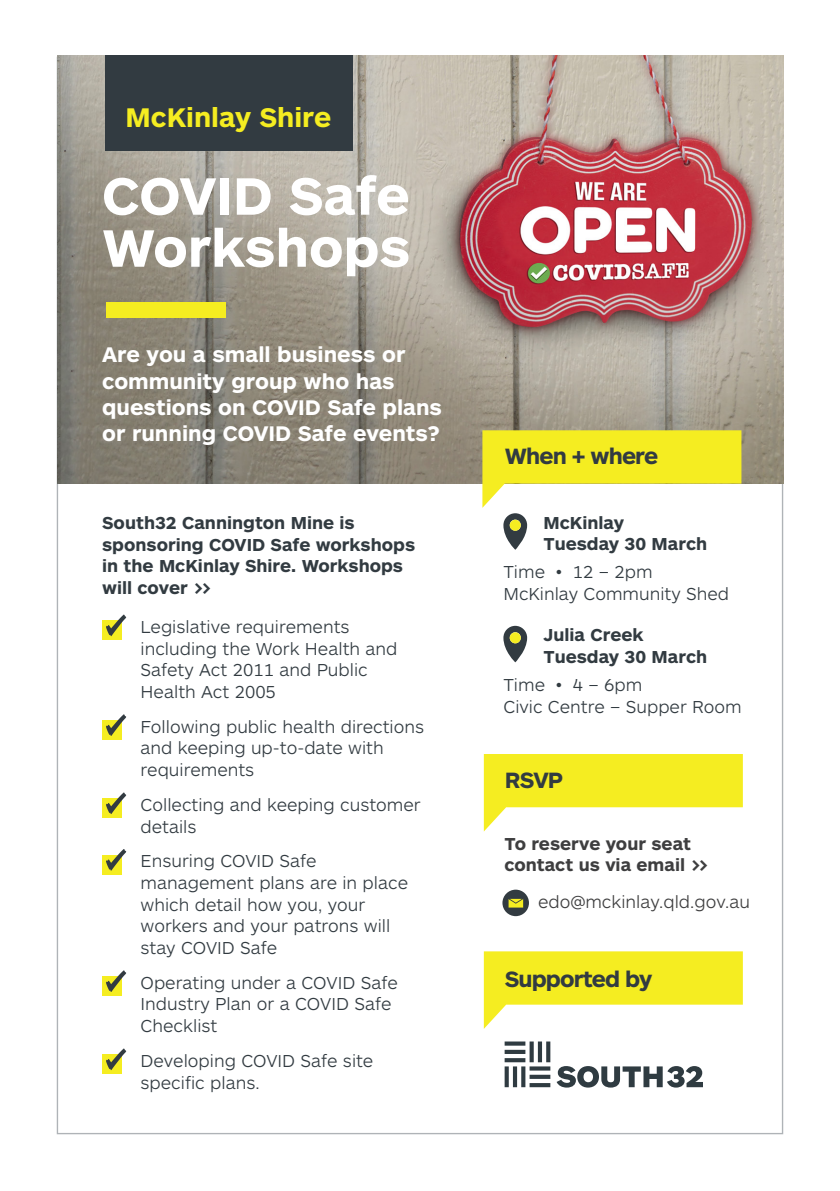
<style>
.page{position:relative;width:840px;height:1191px;background:#fff}
.page>*{position:absolute;margin:0;border:0;box-sizing:border-box;transform-origin:0 0}
.Paragraph_Style_2{font:700 54.6px/52px "ARS Maquette";color:#fff}
.Paragraph_Style_2-2{font:700 28px "ARS Maquette";color:#f5ed21}
.Story_Intro{font:700 23px "ARS Maquette";letter-spacing:-.04em;color:#323b41}
.Paragraph_Style_2-3{font:700 22px/26.4px "ARS Maquette";color:#fff}
.Paragraph_Style_2-4{font:300 18px/21.6px "ARS Maquette";color:#323b41}
.Paragraph_Style_2-5{font:700 18px/21.6px "ARS Maquette";color:#323b41}
.Paragraph_Style_1{font:700 18px/21.6px "ARS Maquette";color:#3e3e3f}
.Paragraph_Style_1-2{font:300 18px "ARS Maquette";color:#3e3e3f}
</style>
<div class="page">
<img style="left:57px;top:55px;width:725px;height:428px">
<div style="left:106px;top:302px;width:119px;height:16px;background:#f5ed21"></div>
<svg style="left:483px;top:951px;width:259px;height:78px"></svg>
<svg style="left:483px;top:754px;width:259px;height:77px"></svg>
<svg style="left:504px;top:1041px;width:198px;height:46px"></svg>
<div style="left:102px;top:621px;width:19px;height:19px;background:#f5ed21"></div>
<svg style="left:106px;top:614px;width:20px;height:22px"></svg>
<div style="left:102px;top:720px;width:19px;height:19px;background:#f5ed21"></div>
<svg style="left:106px;top:714px;width:20px;height:22px"></svg>
<div style="left:102px;top:799px;width:19px;height:19px;background:#f5ed21"></div>
<svg style="left:106px;top:792px;width:20px;height:22px"></svg>
<div style="left:102px;top:855px;width:19px;height:19px;background:#f5ed21"></div>
<svg style="left:106px;top:849px;width:20px;height:21px"></svg>
<div style="left:102px;top:976px;width:19px;height:19px;background:#f5ed21"></div>
<svg style="left:106px;top:970px;width:20px;height:22px"></svg>
<div style="left:102px;top:1054px;width:19px;height:20px;background:#f5ed21"></div>
<svg style="left:106px;top:1048px;width:20px;height:22px"></svg>
<div style="left:502px;top:889px;width:26px;height:27px;background:#323b41;border-radius:50%"></div>
<svg style="left:508px;top:898px;width:15px;height:10px"></svg>
<div style="left:105px;top:55px;width:247px;height:96px;background:#323b41"></div>
<svg style="left:482px;top:430px;width:259px;height:120px"></svg>
<div style="left:509px;top:520px;width:11px;height:11px;background:#f5ed21;border-radius:50%"></div>
<svg style="left:503px;top:626px;width:24px;height:36px"></svg>
<div style="left:509px;top:632px;width:11px;height:11px;background:#f5ed21;border-radius:50%"></div>
<p class="Paragraph_Style_2-2" style="left:125px;top:99px;width:207px">McKinlay Shire</p>
<p class="Paragraph_Style_2" style="left:102px;top:167px;width:309px">COVID Safe<br>Workshops</p>
<p class="Paragraph_Style_2-3" style="left:102px;top:340px;width:341px">Are you a small business or community group who has questions on COVID Safe plans or running COVID Safe events?</p>
<p class="Paragraph_Style_2-5" style="left:102px;top:511px;width:314px">South32 Cannington Mine is sponsoring COVID Safe workshops in the McKinlay Shire. Workshops will cover &gt;&gt;</p>
<p class="Paragraph_Style_2-4" style="left:140px;top:615px;width:258px">Legislative requirements including the Work Health and<br>Safety Act 2011 and Public<br>Health Act 2005</p>
<p class="Paragraph_Style_2-4" style="left:140px;top:715px;width:285px">Following public health directions and keeping up-to-date with requirements</p>
<p class="Paragraph_Style_2-4" style="left:140px;top:793px;width:281px">Collecting and keeping customer details</p>
<p class="Paragraph_Style_2-4" style="left:140px;top:849px;width:269px">Ensuring COVID Safe management plans are in place which detail how you, your workers and your patrons will stay COVID Safe</p>
<p class="Paragraph_Style_2-4" style="left:140px;top:971px;width:258px">Operating under a COVID Safe<br>Industry Plan or a COVID Safe<br>Checklist</p>
<p class="Paragraph_Style_2-4" style="left:140px;top:1049px;width:234px">Developing COVID Safe site specific plans.</p>
<p class="Story_Intro" style="left:504px;top:441px;width:154px">When + where</p>
<p class="Paragraph_Style_2-5" style="left:543px;top:511px;width:165px">McKinlay<br>Tuesday 30 March</p>
<p class="Paragraph_Style_2-4" style="left:503px;top:560px;width:227px">Time • 12 – 2pm<br>McKinlay Community Shed</p>
<p class="Paragraph_Style_2-5" style="left:543px;top:623px;width:165px">Julia Creek<br>Tuesday 30 March</p>
<p class="Paragraph_Style_2-4" style="left:503px;top:673px;width:240px">Time • 4 – 6pm<br>Civic Centre – Supper Room</p>
<p class="Story_Intro" style="left:504px;top:765px;width:59px">RSVP</p>
<p class="Paragraph_Style_1" style="left:504px;top:831px;width:206px">To reserve your seat contact us via email &gt;&gt;</p>
<p class="Paragraph_Style_1-2" style="left:537px;top:890px;width:213px">edo@mckinlay.qld.gov.au</p>
<p class="Story_Intro" style="left:504px;top:963px;width:149px">Supported by</p>
</div>
